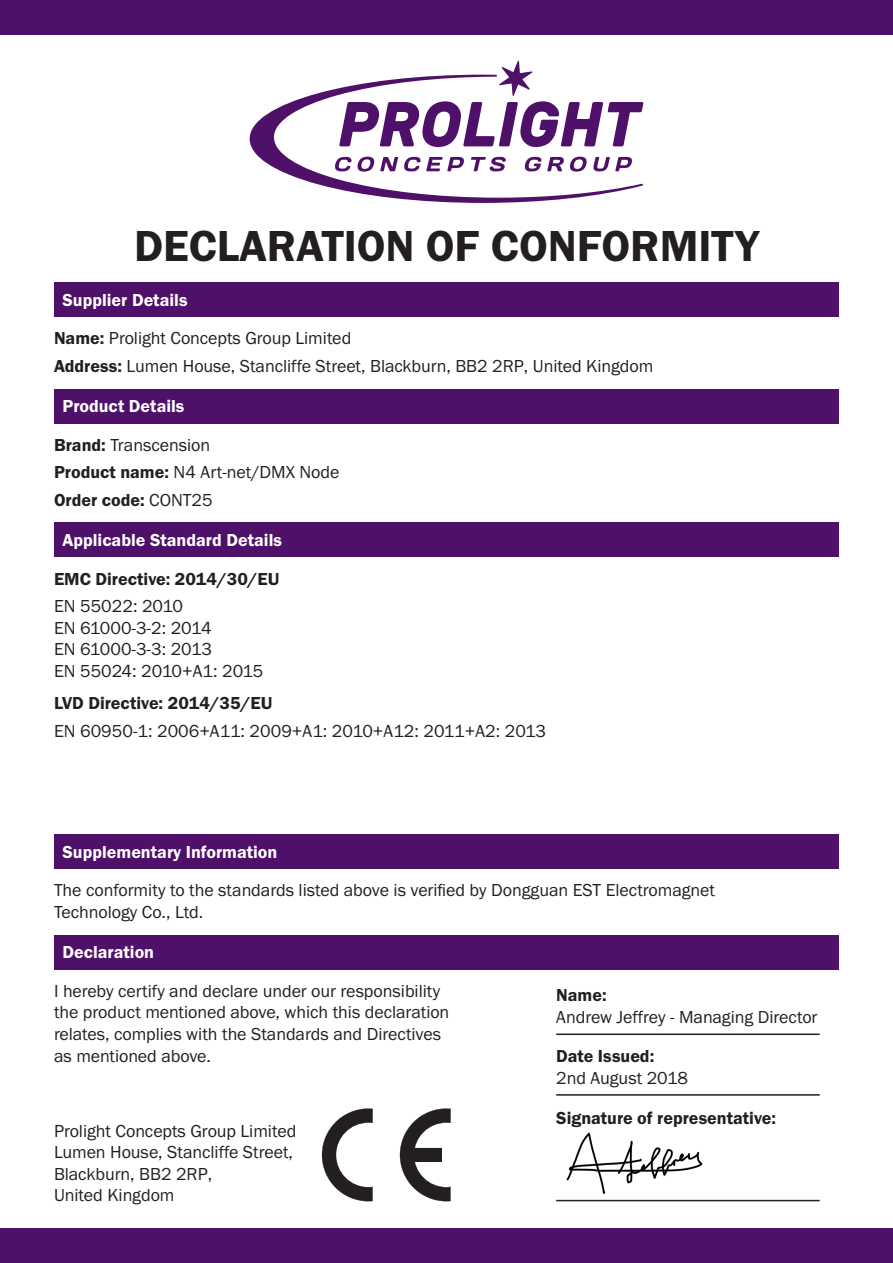
<style>
.page{position:relative;width:893px;height:1263px;background:#fff}
.page>*{position:absolute;margin:0;border:0;box-sizing:border-box;transform-origin:0 0}
.t1{font:600 45px "Franklin Gothic FS";color:#231f20}
.t2{font:18px/21.6px "Franklin Gothic FS";color:#231f20}
.t3{font:600 18px "Franklin Gothic FS";color:#231f20}
.t4{font:600 18px "Franklin Gothic FS";color:#fff}
.s1{font-weight:600}
.s2{font-weight:400}
</style>
<div class="page">
<div style="left:54px;top:283px;width:785px;height:34px;background:#4e1068"></div>
<div style="left:54px;top:389px;width:785px;height:34px;background:#4e1068"></div>
<div style="left:54px;top:523px;width:785px;height:34px;background:#4e1068"></div>
<div style="left:54px;top:835px;width:785px;height:34px;background:#4e1068"></div>
<div style="left:54px;top:935px;width:785px;height:34px;background:#4e1068"></div>
<div style="left:0;top:1229px;width:893px;height:34px;background:#4e1068"></div>
<div style="left:0;top:0;width:893px;height:34px;background:#4e1068"></div>
<svg style="left:322px;top:1108px;width:51px;height:93px"></svg>
<svg style="left:400px;top:1108px;width:51px;height:93px"></svg>
<hr style="left:556px;top:1033px;width:264px;height:2px;background:#231f20">
<hr style="left:556px;top:1094px;width:264px;height:2px;background:#231f20">
<img style="left:566px;top:1132px;width:137px;height:62px">
<hr style="left:556px;top:1200px;width:264px;height:1px;background:#231f20">
<svg style="left:250px;top:88px;width:393px;height:115px"></svg>
<svg style="left:339px;top:61px;width:304px;height:86px"></svg>
<svg style="left:334px;top:157px;width:131px;height:15px"></svg>
<svg style="left:471px;top:157px;width:35px;height:14px"></svg>
<svg style="left:524px;top:157px;width:109px;height:15px"></svg>
<p class="t1" style="left:134px;top:221px;width:626px">DECLARATION OF CONFORMITY</p>
<p class="t4" style="left:63px;top:290px;width:127px">Supplier Details</p>
<p class="t2" style="left:54px;top:328px;width:299px"><span class="s1">Name:</span> Prolight Concepts Group Limited</p>
<p class="t2" style="left:54px;top:355px;width:601px"><span class="s1">Address:</span> Lumen House, Stancliffe Street, Blackburn, BB2 2RP, United Kingdom</p>
<p class="t4" style="left:63px;top:396px;width:123px">Product Details</p>
<p class="t2" style="left:54px;top:434px;width:158px"><span class="s1">Brand:</span> Transcension</p>
<p class="t2" style="left:54px;top:462px;width:287px"><span class="s1">Product name:</span> N4 Art-net/DMX Node</p>
<p class="t3" style="left:54px;top:490px;width:160px">Order code: <span class="s2">CONT25</span></p>
<p class="t4" style="left:63px;top:530px;width:221px">Applicable Standard Details</p>
<p class="t3" style="left:54px;top:568px;width:227px">EMC Directive: 2014/30/EU</p>
<p class="t2" style="left:54px;top:596px;width:130px">EN 55022: 2010</p>
<p class="t2" style="left:54px;top:617px;width:159px">EN 61000-3-2: 2014</p>
<p class="t2" style="left:54px;top:639px;width:160px">EN 61000-3-3: 2013</p>
<p class="t2" style="left:54px;top:660px;width:211px">EN 55024: 2010+A1: 2015</p>
<p class="t3" style="left:54px;top:693px;width:220px">LVD Directive: 2014/35/EU</p>
<p class="t2" style="left:54px;top:720px;width:494px">EN 60950-1: 2006+A11: 2009+A1: 2010+A12: 2011+A2: 2013</p>
<p class="t4" style="left:63px;top:842px;width:216px">Supplementary Information</p>
<p class="t2" style="left:54px;top:880px;width:662px">The conformity to the standards listed above is verified by Dongguan EST Electromagnet<br>Technology Co., Ltd.</p>
<p class="t4" style="left:63px;top:942px;width:93px">Declaration</p>
<p class="t2" style="left:54px;top:980px;width:397px">I hereby certify and declare under our responsibility the product mentioned above, which this declaration relates, complies with the Standards and Directives as mentioned above.</p>
<p class="t2" style="left:54px;top:1120px;width:244px">Prolight Concepts Group Limited</p>
<p class="t2" style="left:54px;top:1141px;width:241px">Lumen House, Stancliffe Street,<br>Blackburn, BB2 2RP,<br>United Kingdom</p>
<p class="t2" style="left:556px;top:984px;width:263px"><span class="s1">Name:<br></span>Andrew Jeffrey - Managing Director</p>
<p class="t3" style="left:556px;top:1046px;width:100px">Date Issued:</p>
<p class="t2" style="left:556px;top:1067px;width:133px">2nd August 2018</p>
<p class="t3" style="left:556px;top:1108px;width:221px">Signature of representative:</p>
</div>
